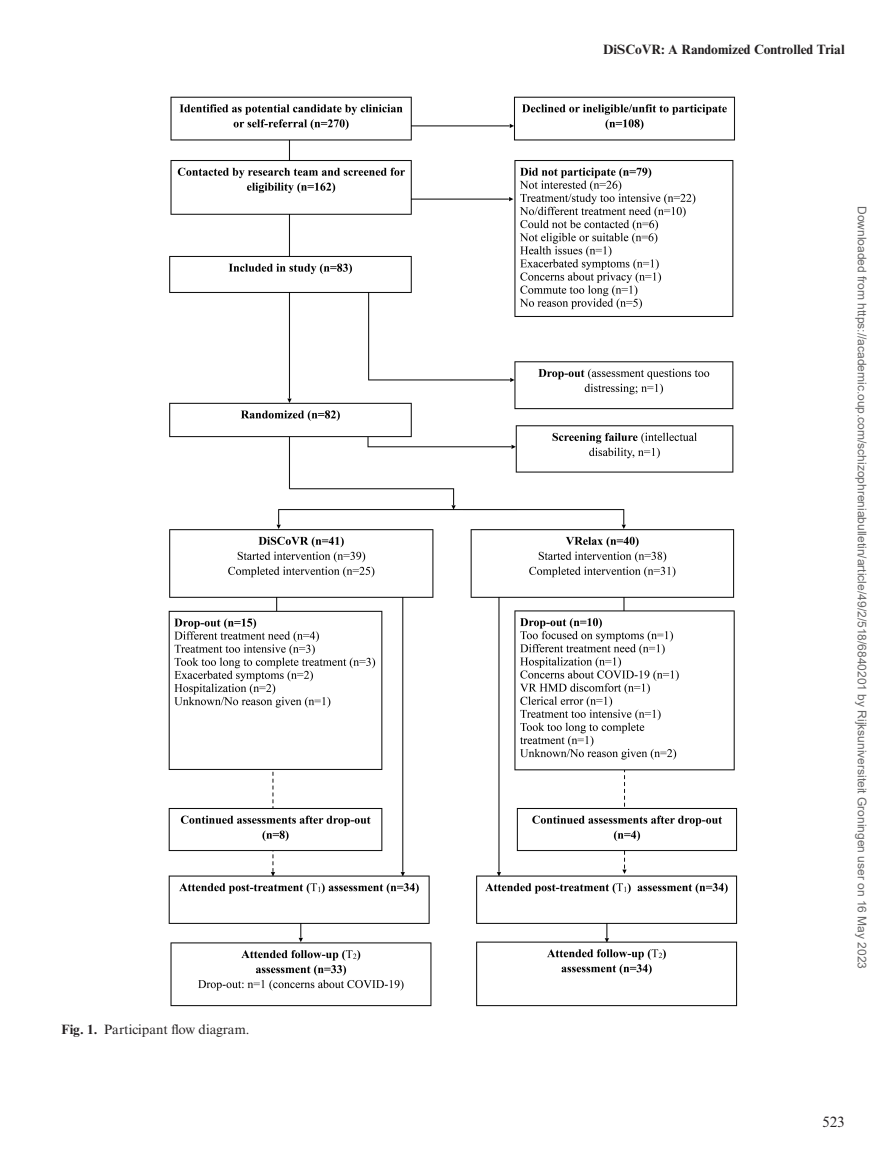
<style>
.page{position:relative;width:891px;height:1175px;background:#fff}
.page>*{position:absolute;margin:0;border:0;box-sizing:border-box;transform-origin:0 0}
.t1{font:15px "Times New Roman MT Std";color:#231f20}
.t2{font:700 13.5px "Times New Roman MT Std";color:#231f20}
.t3{font:13.5px "Times New Roman MT Std";color:#231f20}
.t4{font:12px "Arial";color:#666}
.s1{font-weight:700}
</style>
<div class="page">
<img style="left:168px;top:96px;width:570px;height:911px">
<p class="t3" style="left:62px;top:1021px;width:189px"><span class="s1">Fig. 1.</span> Participant flow diagram.</p>
<p class="t2" style="left:603px;top:41px;width:243px">DiSCoVR: A Randomized Controlled Trial</p>
<p class="t4" style="left:866px;top:206px;width:764px;rotate:90deg">Downloaded from https://academic.oup.com/schizophreniabulletin/article/49/2/518/6840201 by Rijksuniversiteit Groningen user on 16 May 2023</p>
<p class="t1" style="left:822px;top:1113px;width:24px">523</p>
</div>
